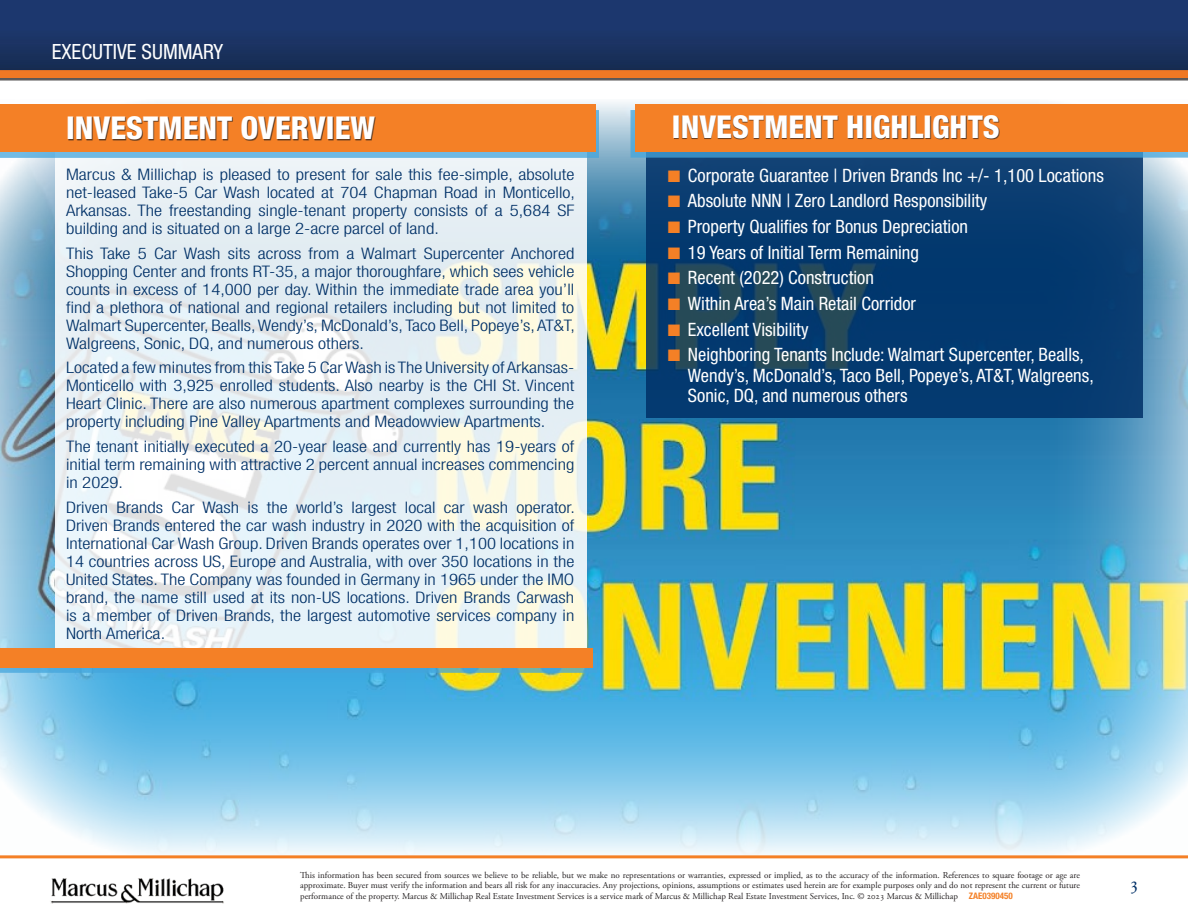
<style>
.page{position:relative;width:1188px;height:918px;background:#fff}
.page>*{position:absolute;margin:0;border:0;box-sizing:border-box;transform-origin:0 0}
.Section_Titles{font:800 condensed 31.5px "Helvetica Neue LT Std";color:#fff}
.t1{font:condensed 21px "Helvetica Neue LT Std";color:#fff}
.t2{font:19.5px "Adobe Garamond Pro";color:#003067}
.t3{font:condensed 18.45px/20.2px "Helvetica Neue LT Std";color:#fff}
.t4{font:300 condensed 15.9px/18px "Helvetica Neue LT Std";color:#003067;text-align:justify;scale:1.18 1}
.t5{font:9px/10.8px "Adobe Garamond Pro";color:#231f20;text-align:justify}
.s1{color:#f48026}
.s2{font-family:"Helvetica Neue LT Std";font-weight:700;font-stretch:condensed;color:#f48026}
</style>
<div class="page">
<img style="left:36px;top:858px;width:205px;height:46px">
<div style="left:0;top:0;width:1188px;height:81px;background:#5c5959"></div>
<img style="left:0;top:0;width:1188px;height:78px">
<img style="left:0;top:101px;width:1188px;height:754px">
<svg style="left:646px;top:157px;width:497px;height:261px;background:#093c6e"></svg>
<svg style="left:55px;top:157px;width:532px;height:491px;background:#e9f1f2"></svg>
<div style="left:0;top:110px;width:599px;height:47px;background:#6fb9e3"></div>
<div style="left:0;top:104px;width:595px;height:48px;background:#f48026"></div>
<div style="left:631px;top:110px;width:557px;height:47px;background:#44a5dc;opacity:.75"></div>
<div style="left:635px;top:105px;width:553px;height:47px;background:#f48026"></div>
<div style="left:674px;top:116px;width:325px;height:23px;background:#231f20;opacity:.75"></div>
<div style="left:68px;top:117px;width:307px;height:23px;background:#231f20;opacity:.75"></div>
<div style="left:0;top:653px;width:597px;height:20px;background:#44a5dc;opacity:.75"></div>
<div style="left:0;top:648px;width:593px;height:20px;background:#f48026"></div>
<hr style="left:0;top:855px;width:1188px;height:3px;background:#f48026">
<p class="t1" style="left:52px;top:40px;width:173px">EXECUTIVE SUMMARY</p>
<p class="Section_Titles" style="left:66px;top:108px;width:310px">INVESTMENT OVERVIEW</p>
<p class="Section_Titles" style="left:672px;top:107px;width:329px">INVESTMENT HIGHLIGHTS</p>
<p class="t4" style="left:66px;top:165px;width:433px">Marcus &amp; Millichap is pleased to present for sale this fee-simple, absolute net-leased Take-5 Car Wash located at 704 Chapman Road in Monticello, Arkansas. The freestanding single-tenant property consists of a 5,684 SF building and is situated on a large 2-acre parcel of land.</p>
<p class="t4" style="left:66px;top:244px;width:433px">This Take 5 Car Wash sits across from a Walmart Supercenter Anchored Shopping Center and fronts RT-35, a major thoroughfare, which sees vehicle counts in excess of 14,000 per day. Within the immediate trade area you’ll find a plethora of national and regional retailers including but not limited to Walmart Supercenter, Bealls, Wendy’s, McDonald’s, Taco Bell, Popeye’s, AT&amp;T, Walgreens, Sonic, DQ, and numerous others.</p>
<p class="t4" style="left:66px;top:359px;width:432px">Located a few minutes from this Take 5 Car Wash is The University of Arkansas-Monticello with 3,925 enrolled students. Also nearby is the CHI St. Vincent Heart Clinic. There are also numerous apartment complexes surrounding the property including Pine Valley Apartments and Meadowview Apartments.</p>
<p class="t4" style="left:66px;top:437px;width:432px">The tenant initially executed a 20-year lease and currently has 19-years of initial term remaining with attractive 2 percent annual increases commencing in 2029.</p>
<p class="t4" style="left:66px;top:498px;width:433px">Driven Brands Car Wash is the world’s largest local car wash operator.<br>Driven Brands entered the car wash industry in 2020 with the acquisition of International Car Wash Group. Driven Brands operates over 1,100 locations in 14 countries across US, Europe and Australia, with over 350 locations in the United States. The Company was founded in Germany in 1965 under the IMO brand, the name still used at its non-US locations. Driven Brands Carwash is a member of Driven Brands, the largest automotive services company in North America.</p>
<p class="t3" style="left:668px;top:165px;width:438px"><span class="s1">■</span> Corporate Guarantee | Driven Brands Inc +/- 1,100 Locations</p>
<p class="t3" style="left:668px;top:191px;width:321px"><span class="s1">■</span> Absolute NNN | Zero Landlord Responsibility</p>
<p class="t3" style="left:668px;top:216px;width:302px"><span class="s1">■</span> Property Qualifies for Bonus Depreciation</p>
<p class="t3" style="left:668px;top:242px;width:253px"><span class="s1">■</span> 19 Years of Initial Term Remaining</p>
<p class="t3" style="left:668px;top:268px;width:208px"><span class="s1">■</span> Recent (2022) Construction</p>
<p class="t3" style="left:668px;top:293px;width:250px"><span class="s1">■</span> Within Area’s Main Retail Corridor</p>
<p class="t3" style="left:668px;top:319px;width:142px"><span class="s1">■</span> Excellent Visibility</p>
<p class="t3" style="left:688px;top:344px;width:407px;text-indent:-20px"><span class="s1">■</span> Neighboring Tenants Include: Walmart Supercenter, Bealls,<br>Wendy’s, McDonald’s, Taco Bell, Popeye’s, AT&amp;T, Walgreens,<br>Sonic, DQ, and numerous others</p>
<p class="t5" style="left:300px;top:870px;width:781px">This information has been secured from sources we believe to be reliable, but we make no representations or warranties, expressed or implied, as to the accuracy of the information. References to square footage or age are approximate. Buyer must verify the information and bears all risk for any inaccuracies. Any projections, opinions, assumptions or estimates used herein are for example purposes only and do not represent the current or future performance of the property. Marcus &amp; Millichap Real Estate Investment Services is a service mark of Marcus &amp; Millichap Real Estate Investment Services, Inc. © 2023 Marcus &amp; Millichap <span class="s2">ZAE0390450</span></p>
<p class="t2" style="left:1130px;top:872px;width:11px">3</p>
</div>
